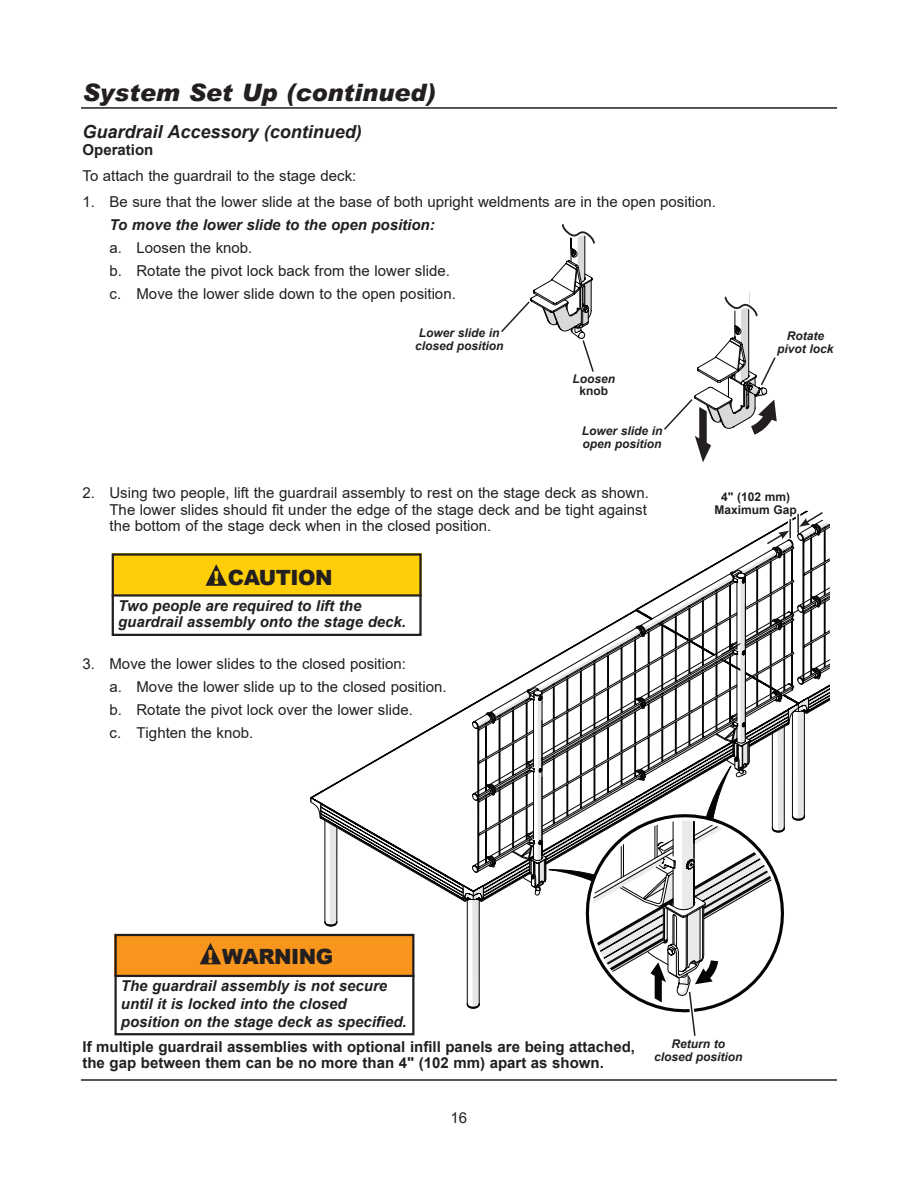
<style>
.page{position:relative;width:918px;height:1188px;background:#fff}
.page>*{position:absolute;margin:0;border:0;box-sizing:border-box;transform-origin:0 0}
.Heading_1{font:italic 900 24px "Arial";color:#231f20}
.Warning_Title{font:900 21px "Arial";letter-spacing:-.025em;color:#231f20}
.Heading_2{font:italic 700 18px "Arial";color:#231f20}
.Warning_Title-2{font:900 18px "Arial";color:#fece08}
.Warning_Title-3{font:900 18px "Arial";color:#f7951d}
.Numbered_Paragraph{font:15px/16.5px "Arial";color:#231f20;text-align:justify}
.Numbered_second_level{font:15px "Arial";color:#231f20}
.Warning_text{font:italic 700 15px/18px "Arial";color:#231f20}
.Normal_Paragraph{font:700 15px/16.5px "Arial";color:#231f20}
.Numbered_Paragraph-2{font:italic 700 15px "Arial";color:#231f20}
.Normal_Paragraph-2{font:15px "Arial";color:#231f20}
.Page{font:15px "Arial";color:#231f20}
.Callouts{font:italic 700 12px/12.8px "Arial";color:#231f20;text-align:center}
.Callouts-2{font:700 12px/12.8px "Arial";color:#231f20;text-align:center}
.s1{font-style:normal}
</style>
<div class="page">
<hr style="left:81px;top:1079px;width:756px;height:2px;background:#231f20">
<svg style="left:501px;top:224px;width:94px;height:148px"></svg>
<svg style="left:664px;top:291px;width:113px;height:171px"></svg>
<svg style="left:310px;top:510px;width:520px;height:526px"></svg>
<hr style="left:81px;top:107px;width:756px;height:2px;background:#231f20">
<div style="left:112px;top:553px;width:310px;height:42px;background:#fece08"></div>
<hr style="left:112px;top:594px;width:310px;height:3px;background:#231f20">
<div style="left:112px;top:553px;width:310px;height:83px;border:2px solid #231f20"></div>
<svg style="left:205px;top:564px;width:22px;height:22px"></svg>
<div style="left:114px;top:934px;width:300px;height:41px;background:#f7951d"></div>
<hr style="left:114px;top:975px;width:300px;height:2px;background:#231f20">
<div style="left:114px;top:934px;width:300px;height:101px;border:2px solid #231f20"></div>
<svg style="left:200px;top:943px;width:21px;height:21px"></svg>
<p class="Heading_1" style="left:82px;top:78px;width:355px">System Set Up (continued)</p>
<p class="Heading_2" style="left:82px;top:120px;width:281px">Guardrail Accessory (continued)</p>
<p class="Normal_Paragraph" style="left:82px;top:141px;width:72px">Operation</p>
<p class="Normal_Paragraph-2" style="left:82px;top:165px;width:275px">To attach the guardrail to the stage deck:</p>
<p class="Numbered_Paragraph" style="left:82px;top:194px;width:632px">1. Be sure that the lower slide at the base of both upright weldments are in the open position.</p>
<p class="Numbered_Paragraph-2" style="left:110px;top:215px;width:327px">To move the lower slide to the open position:</p>
<p class="Numbered_second_level" style="left:110px;top:238px;width:142px">a. Loosen the knob.</p>
<p class="Numbered_second_level" style="left:110px;top:261px;width:339px">b. Rotate the pivot lock back from the lower slide.</p>
<p class="Numbered_second_level" style="left:110px;top:284px;width:345px">c. Move the lower slide down to the open position.</p>
<p class="Callouts" style="left:415px;top:327px;width:90px">Lower slide in closed position</p>
<p class="Callouts" style="left:572px;top:372px;width:44px">Loosen <span class="s1">knob</span></p>
<p class="Callouts" style="left:582px;top:425px;width:82px;text-align:left">Lower slide in open position</p>
<p class="Callouts" style="left:777px;top:330px;width:58px">Rotate pivot lock</p>
<p class="Numbered_Paragraph" style="left:110px;top:485px;width:539px;text-indent:-27px">2. Using two people, lift the guardrail assembly to rest on the stage deck as shown.<br>The lower slides should fit under the edge of the stage deck and be tight against the bottom of the stage deck when in the closed position.</p>
<p class="Warning_Title-2" style="left:213px;top:564px;width:7px">!</p>
<p class="Warning_Title" style="left:228px;top:562px;width:106px">CAUTION</p>
<p class="Warning_text" style="left:118px;top:598px;width:290px;line-height:16.5px">Two people are required to lift the guardrail assembly onto the stage deck.</p>
<p class="Numbered_Paragraph" style="left:82px;top:656px;width:325px">3. Move the lower slides to the closed position:</p>
<p class="Numbered_second_level" style="left:110px;top:677px;width:336px">a. Move the lower slide up to the closed position.</p>
<p class="Numbered_second_level" style="left:110px;top:700px;width:302px">b. Rotate the pivot lock over the lower slide.</p>
<p class="Numbered_second_level" style="left:110px;top:722px;width:143px">c. Tighten the knob.</p>
<p class="Callouts-2" style="left:714px;top:490px;width:84px">4" (102 mm)<br>Maximum Gap</p>
<p class="Warning_Title-3" style="left:208px;top:943px;width:7px">!</p>
<p class="Warning_Title" style="left:222px;top:941px;width:113px">WARNING</p>
<p class="Warning_text" style="left:121px;top:977px;width:287px">The guardrail assembly is not secure until it is locked into the closed position on the stage deck as specified.</p>
<p class="Normal_Paragraph" style="left:82px;top:1038px;width:554px">If multiple guardrail assemblies with optional infill panels are being attached, the gap between them can be no more than 4" (102 mm) apart as shown.</p>
<p class="Page" style="left:451px;top:1108px;width:18px">16</p>
<p class="Callouts" style="left:654px;top:1038px;width:90px">Return to closed position</p>
</div>
